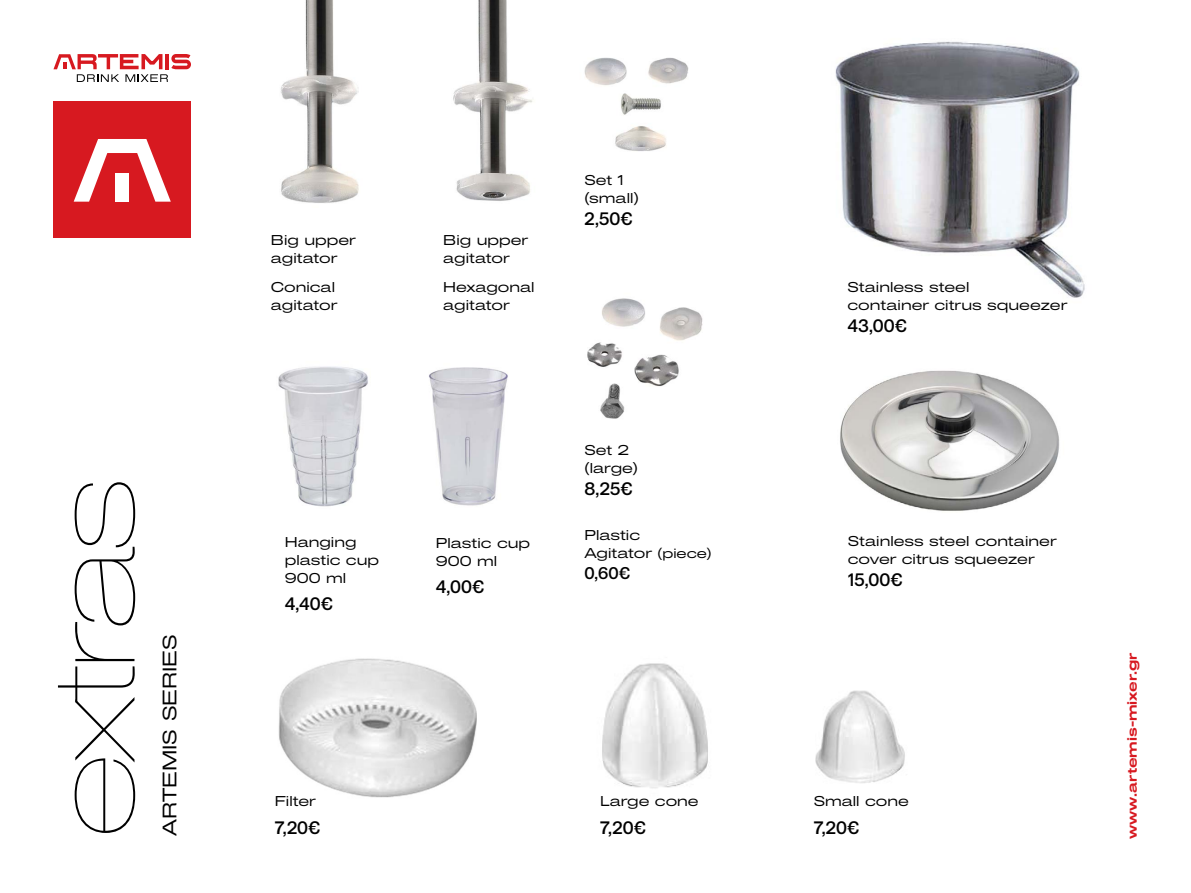
<style>
.page{position:relative;width:1191px;height:893px;background:#fff}
.page>*{position:absolute;margin:0;border:0;box-sizing:border-box;transform-origin:0 0}
.t1{font:115.95px "CF Mod Grotesk Thin Ext Exp";letter-spacing:-.08em;color:#000}
.t2{font:19.5px "CF Mod Grotesk Reg Ext Exp";color:#000}
.t3{font:500 18px "CF Mod Grotesk";color:#000}
.t4{font:500 16.95px "CF Mod Grotesk";color:#000}
.t5{font:14.25px/18px "CF Mod Grotesk Reg Ext Exp";color:#000}
.t6{font:13.5px "CF Mod Grotesk Bold Ext Exp";color:#d71920}
.s1{font-size:13.35px}
</style>
<div class="page">
<div style="left:53px;top:102px;width:138px;height:136px;background:#d71920"></div>
<svg style="left:74px;top:139px;width:97px;height:63px"></svg>
<svg style="left:53px;top:54px;width:138px;height:28px"></svg>
<img style="left:280px;top:0;width:79px;height:203px">
<img style="left:453px;top:0;width:80px;height:201px">
<img style="left:587px;top:298px;width:116px;height:121px">
<img style="left:584px;top:57px;width:105px;height:94px">
<img style="left:840px;top:370px;width:220px;height:141px">
<img style="left:835px;top:41px;width:250px;height:257px">
<img style="left:815px;top:690px;width:90px;height:93px">
<img style="left:602px;top:663px;width:106px;height:126px">
<img style="left:278px;top:658px;width:199px;height:140px">
<img style="left:429px;top:367px;width:79px;height:139px">
<img style="left:278px;top:366px;width:90px;height:141px">
<h1 class="t1" style="left:29px;top:839px;width:364px;rotate:-90deg">extras</h1>
<h2 class="t2" style="left:159px;top:836px;width:203px;rotate:-90deg">ARTEMIS SERIES</h2>
<p class="t5" style="left:584px;top:171px;width:56px">Set 1 (small)</p>
<p class="t3" style="left:584px;top:209px;width:50px">2,50€</p>
<p class="t5" style="left:271px;top:231px;width:87px">Big upper agitator</p>
<p class="t5" style="left:271px;top:278px;width:68px">Conical agitator</p>
<p class="t5" style="left:847px;top:278px;width:222px">Stainless steel<br>container citrus squeezer</p>
<p class="t3" style="left:847px;top:315px;width:61px">43,00€</p>
<p class="t5" style="left:443px;top:231px;width:87px">Big upper agitator</p>
<p class="t5" style="left:443px;top:278px;width:93px">Hexagonal agitator</p>
<p class="t5" style="left:285px;top:533px;width:96px">Hanging plastic cup<br>900 ml</p>
<p class="t3" style="left:285px;top:594px;width:50px">4,40€</p>
<p class="t5" style="left:436px;top:533px;width:96px">Plastic cup<br>900 ml</p>
<p class="t3" style="left:436px;top:577px;width:50px">4,00€</p>
<p class="t5" style="left:584px;top:441px;width:55px">Set 2 (large)</p>
<p class="t3" style="left:584px;top:478px;width:50px">8,25€</p>
<p class="t5" style="left:584px;top:526px;width:129px">Plastic<br>Agitator <span class="s1">(piece)</span></p>
<p class="t4" style="left:584px;top:563px;width:47px">0,60€</p>
<p class="t5" style="left:275px;top:792px;width:43px">Filter</p>
<p class="t3" style="left:275px;top:817px;width:47px">7,20€</p>
<p class="t5" style="left:600px;top:792px;width:100px">Large cone</p>
<p class="t3" style="left:600px;top:817px;width:47px">7,20€</p>
<p class="t5" style="left:847px;top:532px;width:211px">Stainless steel container cover citrus squeezer</p>
<p class="t3" style="left:847px;top:569px;width:57px">15,00€</p>
<p class="t5" style="left:813px;top:792px;width:97px">Small cone</p>
<p class="t3" style="left:813px;top:817px;width:47px">7,20€</p>
<p class="t6" style="left:1124px;top:839px;width:188px;rotate:-90deg">www.artemis-mixer.gr</p>
</div>
